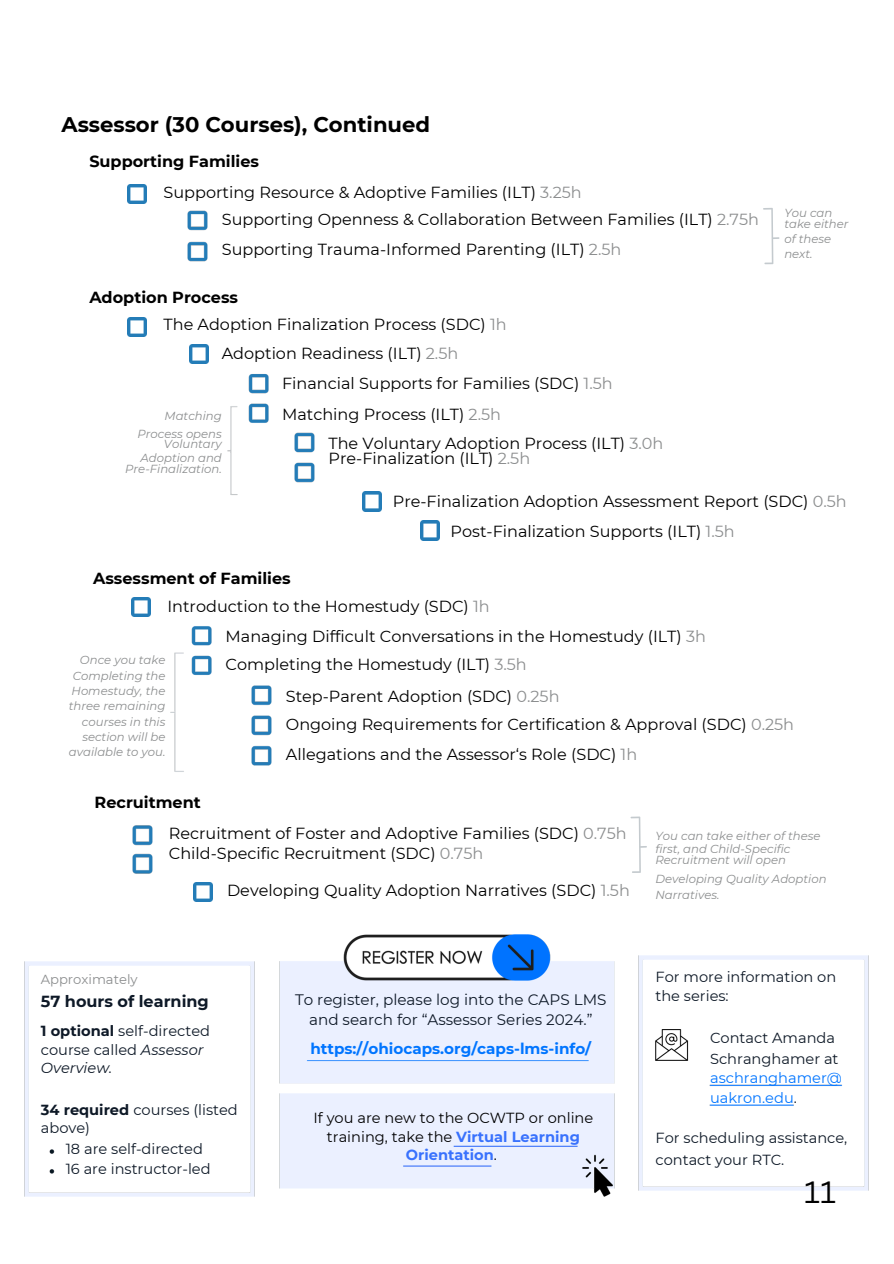
<style>
.page{position:relative;width:894px;height:1264px;background:#fff}
.page>*{position:absolute;margin:0;border:0;box-sizing:border-box;transform-origin:0 0}
.t1{font:30px "Canva Sans";color:#000}
.t2{font:700 21.15px "Montserrat";color:#000}
.t3{font:16.05px/29px "Montserrat";color:#000}
.t4{font:700 16.05px "Montserrat";color:#000}
.t5{font:700 16.05px "Montserrat";color:#0e1927}
.t6{font:15.15px/19.6px "Montserrat";color:#0e1927;text-align:center}
.t7{font:700 15.15px "Montserrat";color:#0075ff}
.t8{font:14.55px/18.6px "Montserrat";color:#0e1927}
.t9{font:14.55px/18.6px "Montserrat";color:#000;text-align:center}
.t10{font:14.55px/19.6px "Montserrat";color:#0075ff}
.t11{font:13.2px "Montserrat";color:#8c8e8f}
.t12{font:italic 11.7px/15.3px "Montserrat";color:#8c8e8f;text-align:right}
.s1{color:#8c8e8f}
.s2{font-weight:700}
.s3{font-style:italic}
.s4{font-weight:700;color:#3972fd}
.s5{color:#0e1927}
</style>
<div class="page">
<img style="left:128px;top:184px;width:19px;height:19px">
<img style="left:128px;top:317px;width:19px;height:19px">
<img style="left:131px;top:597px;width:20px;height:19px">
<img style="left:132px;top:825px;width:21px;height:49px">
<img style="left:187px;top:210px;width:21px;height:52px">
<img style="left:189px;top:344px;width:19px;height:19px">
<img style="left:170px;top:626px;width:42px;height:146px">
<img style="left:193px;top:882px;width:19px;height:20px">
<img style="left:24px;top:961px;width:231px;height:236px">
<img style="left:227px;top:374px;width:42px;height:121px">
<img style="left:251px;top:685px;width:21px;height:81px">
<img style="left:294px;top:432px;width:21px;height:51px">
<img style="left:362px;top:492px;width:19px;height:19px">
<img style="left:420px;top:521px;width:19px;height:19px">
<img style="left:279px;top:934px;width:336px;height:263px">
<svg style="left:630px;top:816px;width:16px;height:57px"></svg>
<img style="left:638px;top:955px;width:231px;height:236px">
<svg style="left:763px;top:208px;width:16px;height:56px"></svg>
<h4 class="t2" style="left:61px;top:111px;width:370px">Assessor (30 Courses), Continued</h4>
<h3 class="t4" style="left:89px;top:151px;width:171px">Supporting Families</h3>
<p class="t3" style="left:163px;top:178px;width:419px">Supporting Resource &amp; Adoptive Families (ILT) <span class="s1">3.25h</span></p>
<h4 class="t3" style="left:222px;top:205px;width:538px;line-height:29.5px">Supporting Openness &amp; Collaboration Between Families (ILT) <span class="s1">2.75h<br></span>Supporting Trauma-Informed Parenting (ILT) <span class="s1">2.5h</span></h4>
<p class="t12" style="left:784px;top:205px;width:49px">You can</p>
<h4 class="t12" style="left:784px;top:216px;width:66px">take either</h4>
<p class="t12" style="left:784px;top:231px;width:48px">of these</p>
<p class="t12" style="left:784px;top:246px;width:30px">next.</p>
<p class="t4" style="left:89px;top:288px;width:150px">Adoption Process</p>
<p class="t3" style="left:163px;top:310px;width:344px">The Adoption Finalization Process (SDC) <span class="s1">1h</span></p>
<p class="t3" style="left:222px;top:338px;width:238px">Adoption Readiness (ILT) <span class="s1">2.5h</span></p>
<h4 class="t3" style="left:282px;top:369px;width:332px">Financial Supports for Families (SDC) <span class="s1">1.5h</span></h4>
<p class="t12" style="left:164px;top:408px;width:59px">Matching</p>
<h4 class="t3" style="left:282px;top:399px;width:220px">Matching Process (ILT) <span class="s1">2.5h</span></h4>
<h4 class="t12" style="left:137px;top:426px;width:86px">Process opens</h4>
<p class="t12" style="left:140px;top:436px;width:83px;line-height:14.2px">Voluntary<br>Adoption and</p>
<h4 class="t12" style="left:125px;top:461px;width:98px">Pre-Finalization.</h4>
<p class="t3" style="left:328px;top:435px;width:336px;line-height:15.3px">The Voluntary Adoption Process (ILT) <span class="s1">3.0h<br></span>Pre-Finalization (ILT) <span class="s1">2.5h</span></p>
<h4 class="t3" style="left:393px;top:487px;width:455px">Pre-Finalization Adoption Assessment Report (SDC) <span class="s1">0.5h</span></h4>
<h3 class="t3" style="left:450px;top:516px;width:285px">Post-Finalization Supports (ILT) <span class="s1">1.5h</span></h3>
<p class="t4" style="left:93px;top:568px;width:199px">Assessment of Families</p>
<h4 class="t3" style="left:167px;top:591px;width:324px">Introduction to the Homestudy (SDC) <span class="s1">1h</span></h4>
<p class="t3" style="left:225px;top:621px;width:481px;line-height:28.5px">Managing Difficult Conversations in the Homestudy (ILT) <span class="s1">3h<br></span>Completing the Homestudy (ILT) <span class="s1">3.5h</span></p>
<p class="t3" style="left:286px;top:681px;width:509px">Step-Parent Adoption (SDC) <span class="s1">0.25h<br></span>Ongoing Requirements for Certification &amp; Approval (SDC) <span class="s1">0.25h<br></span>Allegations and the Assessor‘s Role (SDC) <span class="s1">1h</span></p>
<h4 class="t4" style="left:95px;top:792px;width:108px">Recruitment</h4>
<p class="t3" style="left:169px;top:823px;width:459px;line-height:19.6px">Recruitment of Foster and Adoptive Families (SDC) <span class="s1">0.75h<br></span>Child-Specific Recruitment (SDC) <span class="s1">0.75h</span></p>
<h4 class="t12" style="left:655px;top:828px;width:166px">You can take either of these</h4>
<p class="t12" style="left:69px;top:652px;width:98px">Once you take<br>Completing the<br>Homestudy, the three remaining courses in this section will be available to you.</p>
<h3 class="t12" style="left:655px;top:843px;width:136px;line-height:10.9px;text-align:left">first, and Child-Specific<br>Recruitment will open</h3>
<p class="t12" style="left:655px;top:870px;width:172px">Developing Quality Adoption</p>
<p class="t3" style="left:227px;top:875px;width:404px">Developing Quality Adoption Narratives (SDC) <span class="s1">1.5h</span></p>
<h4 class="t12" style="left:655px;top:887px;width:66px">Narratives.</h4>
<p class="t11" style="left:41px;top:971px;width:98px">Approximately</p>
<h4 class="t5" style="left:41px;top:991px;width:169px">57 hours of learning</h4>
<h3 class="t8" style="left:41px;top:1021px;width:171px"><span class="s2">1 optional</span> self-directed course called <span class="s3">Assessor<br>Overview.</span></h3>
<p class="t8" style="left:41px;top:1100px;width:198px"><span class="s2">34 required</span> courses (listed above)</p>
<h4 class="t8" style="left:66px;top:1139px;width:139px">18 are self-directed</h4>
<p class="t8" style="left:66px;top:1159px;width:146px">16 are instructor-led</p>
<h2 class="t6" style="left:295px;top:990px;width:313px">To register, please log into the CAPS LMS and search for “Assessor Series 2024.”</h2>
<h2 class="t7" style="left:310px;top:1038px;width:282px">https://ohiocaps.org/caps-lms-info/</h2>
<p class="t9" style="left:313px;top:1108px;width:281px">If you are new to the OCWTP or online training, take the <span class="s4">Virtual Learning<br>Orientation</span>.</p>
<p class="t8" style="left:655px;top:967px;width:182px">For more information on the series:</p>
<p class="t8" style="left:710px;top:1026px;width:130px;line-height:21.9px">Contact Amanda<br>Schranghamer at</p>
<p class="t10" style="left:710px;top:1068px;width:133px">aschranghamer@ uakron.edu<span class="s5">.</span></p>
<p class="t8" style="left:655px;top:1127px;width:193px;line-height:21.9px">For scheduling assistance, contact your RTC.</p>
<h1 class="t1" style="left:804px;top:1170px;width:33px">11</h1>
</div>
